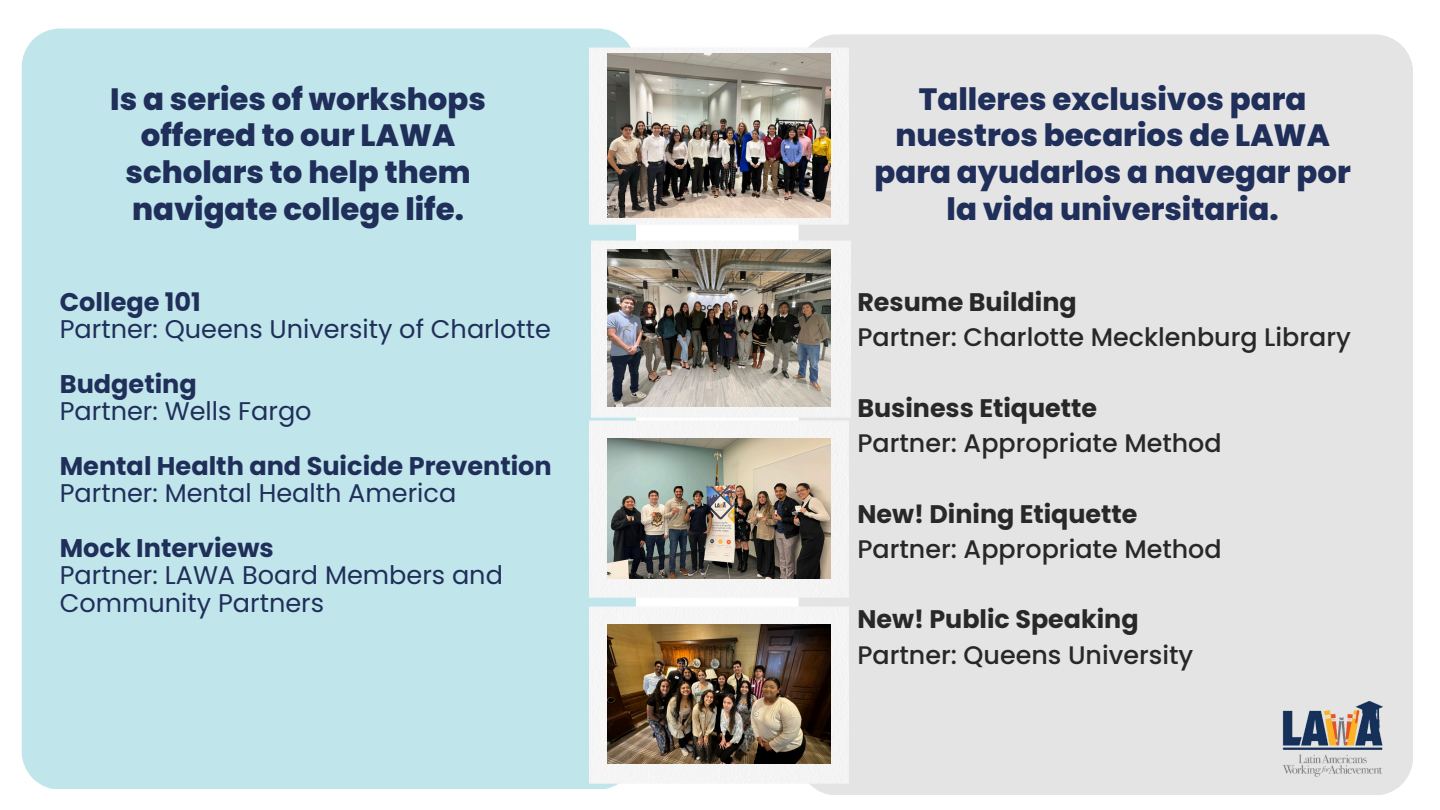
<style>
.page{position:relative;width:1440px;height:810px;background:#fff}
.page>*{position:absolute;margin:0;border:0;box-sizing:border-box;transform-origin:0 0}
.t1{font:800 30.8px/36.8px "Poppins";color:#202f5a;text-align:center}
.t2{font:25.6px/27.3px "Poppins";color:#202f5a}
.t3{font:700 25.6px "Poppins";color:#202f5a}
.t4{font:500 25.4px/35.2px "Poppins";color:#292828}
.s1{font-weight:700}
</style>
<div class="page">
<div style="left:22px;top:29px;width:614px;height:760px;background:#c0e5eb"></div>
<div style="left:799px;top:34px;width:614px;height:761px;background:#e4e4e4"></div>
<img style="left:1275px;top:697px;width:115px;height:86px">
<img style="left:590px;top:416px;width:258px;height:372px">
<img style="left:607px;top:624px;width:224px;height:140px">
<img style="left:607px;top:439px;width:224px;height:139px">
<img style="left:591px;top:235px;width:259px;height:186px">
<img style="left:607px;top:250px;width:224px;height:157px">
<img style="left:590px;top:42px;width:258px;height:186px">
<img style="left:607px;top:54px;width:224px;height:163px">
<h1 class="t1" style="left:110px;top:80px;width:377px">Is a series of workshops offered to our LAWA scholars to help them navigate college life.</h1>
<p class="t3" style="left:60px;top:284px;width:143px">College 101</p>
<p class="t2" style="left:60px;top:316px;width:493px">Partner: Queens University of Charlotte</p>
<p class="t3" style="left:60px;top:366px;width:139px">Budgeting</p>
<p class="t2" style="left:60px;top:398px;width:253px">Partner: Wells Fargo</p>
<h1 class="t3" style="left:60px;top:448px;width:493px">Mental Health and Suicide Prevention</h1>
<h2 class="t2" style="left:60px;top:480px;width:398px">Partner: Mental Health America</h2>
<h2 class="t3" style="left:60px;top:530px;width:215px">Mock Interviews</h2>
<h2 class="t2" style="left:60px;top:562px;width:445px">Partner: LAWA Board Members and<br>Community Partners</h2>
<h2 class="t1" style="left:875px;top:80px;width:478px">Talleres exclusivos para nuestros becarios de LAWA para ayudarlos a navegar por la vida universitaria.</h2>
<p class="t4" style="left:857px;top:285px;width:495px"><span class="s1">Resume Building<br></span>Partner: Charlotte Mecklenburg Library</p>
<p class="t4" style="left:857px;top:390px;width:366px"><span class="s1">Business Etiquette<br></span>Partner: Appropriate Method</p>
<p class="t4" style="left:857px;top:496px;width:366px"><span class="s1">New! Dining Etiquette<br></span>Partner: Appropriate Method</p>
<p class="t4" style="left:857px;top:602px;width:337px"><span class="s1">New! Public Speaking<br></span>Partner: Queens University</p>
</div>
